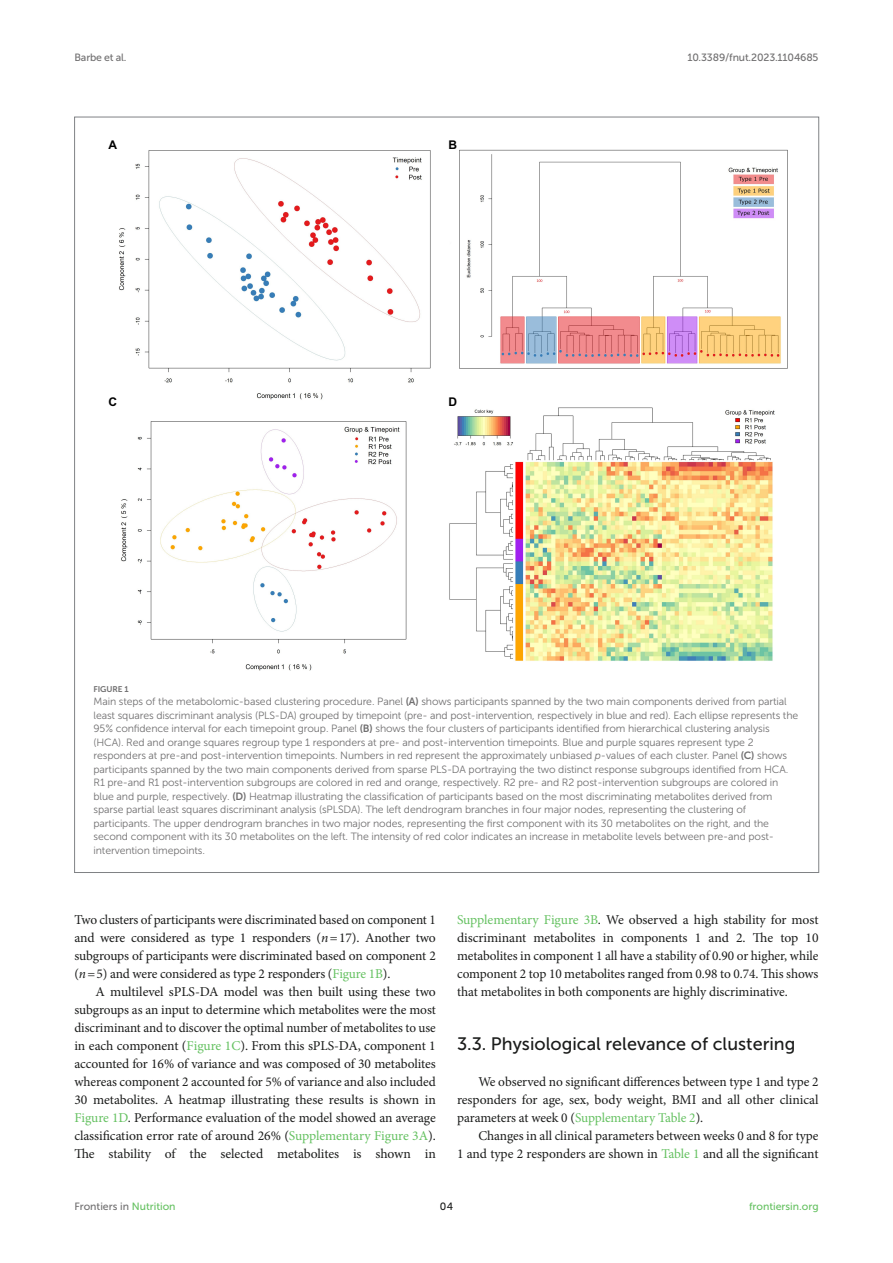
<style>
.page{position:relative;width:893px;height:1263px;background:#fff}
.page>*{position:absolute;margin:0;border:0;box-sizing:border-box;transform-origin:0 0}
.HEAD_2{font:18px "Museo Sans 500";color:#1b1c1b}
.TEXT{font:13.5px/18px "Minion Pro";letter-spacing:-.005em;color:#1b1c1b;text-align:justify}
.TEXT_FLUSH{font:13.5px/18px "Minion Pro";letter-spacing:-.01em;color:#1b1c1b;text-align:justify}
.t1{font:700 12px "Arial";color:#000}
.FIG_LEG{font:10.5px/13.5px "Museo Sans 300";letter-spacing:-.01em;color:#706f70}
.t2{font:10.5px "Museo Sans 500";letter-spacing:-.015em;color:#706f70}
.t3{font:10.5px "Museo Sans 500";color:#65c161}
.t4{font:10.5px "Museo Sans 500";color:#1b1c1b}
.FIG_HD{font:8.25px "Museo Sans 700";letter-spacing:-.01em;color:#706f70}
.s1{font-family:"Museo Sans 700"}
.s2{font-style:italic}
.s3{color:#65c161}
</style>
<div class="page">
<img style="left:119px;top:149px;width:669px;height:522px">
<p class="t2" style="left:74px;top:51px;width:54px">Barbe et al.</p>
<p class="t2" style="left:687px;top:51px;width:133px">10.3389/fnut.2023.1104685</p>
<p class="t1" style="left:109px;top:137px;width:10px">A</p>
<p class="t1" style="left:448px;top:137px;width:10px">B</p>
<p class="t1" style="left:109px;top:394px;width:10px">C</p>
<p class="t1" style="left:448px;top:394px;width:10px">D</p>
<p class="FIG_HD" style="left:94px;top:684px;width:37px">FIGURE 1</p>
<p class="FIG_LEG" style="left:94px;top:695px;width:706px">Main steps of the metabolomic-based clustering procedure. Panel <span class="s1">(A)</span> shows participants spanned by the two main components derived from partial least squares discriminant analysis (PLS-DA) grouped by timepoint (pre- and post-intervention, respectively in blue and red). Each ellipse represents the 95% confidence interval for each timepoint group. Panel <span class="s1">(B)</span> shows the four clusters of participants identified from hierarchical clustering analysis (HCA). Red and orange squares regroup type 1 responders at pre- and post-intervention timepoints. Blue and purple squares represent type 2 responders at pre-and post-intervention timepoints. Numbers in red represent the approximately unbiased <span class="s2">p</span>-values of each cluster. Panel <span class="s1">(C)</span> shows participants spanned by the two main components derived from sparse PLS-DA portraying the two distinct response subgroups identified from HCA.<br>R1 pre-and R1 post-intervention subgroups are colored in red and orange, respectively. R2 pre- and R2 post-intervention subgroups are colored in blue and purple, respectively. <span class="s1">(D)</span> Heatmap illustrating the classification of participants based on the most discriminating metabolites derived from sparse partial least squares discriminant analysis (sPLSDA). The left dendrogram branches in four major nodes, representing the clustering of participants. The upper dendrogram branches in two major nodes, representing the first component with its 30 metabolites on the right, and the second component with its 30 metabolites on the left. The intensity of red color indicates an increase in metabolite levels between pre-and post&shy;intervention timepoints.</p>
<p class="TEXT_FLUSH" style="left:74px;top:911px;width:363px">Two clusters of participants were discriminated based on component 1 and were considered as type 1 responders (<span class="s2">n</span>=17). Another two subgroups of participants were discriminated based on component 2 (<span class="s2">n</span>=5) and were considered as type 2 responders (<span class="s3">Figure 1B</span>).</p>
<p class="TEXT" style="left:74px;top:983px;width:363px;text-indent:21px">A multilevel sPLS-DA model was then built using these two subgroups as an input to determine which metabolites were the most discriminant and to discover the optimal number of metabolites to use in each component (<span class="s3">Figure 1C</span>). From this sPLS-DA, component 1 accounted for 16% of variance and was composed of 30 metabolites whereas component 2 accounted for 5% of variance and also included 30 metabolites. A heatmap illustrating these results is shown in <span class="s3">Figure 1D</span>. Performance evaluation of the model showed an average classification error rate of around 26% (<span class="s3">Supplementary Figure 3A</span>).<br>The stability of the selected metabolites is shown in</p>
<p class="TEXT" style="left:457px;top:911px;width:363px"><span class="s3">Supplementary Figure 3B</span>. We observed a high stability for most discriminant metabolites in components 1 and 2. The top 10 metabolites in component 1 all have a stability of 0.90 or higher, while component 2 top 10 metabolites ranged from 0.98 to 0.74. This shows that metabolites in both components are highly discriminative.</p>
<p class="HEAD_2" style="left:457px;top:1034px;width:340px">3.3. Physiological relevance of clustering</p>
<p class="TEXT_FLUSH" style="left:457px;top:1073px;width:363px;text-indent:21px">We observed no significant differences between type 1 and type 2 responders for age, sex, body weight, BMI and all other clinical parameters at week 0 (<span class="s3">Supplementary Table 2</span>).</p>
<p class="TEXT" style="left:457px;top:1127px;width:363px;text-align:right">Changes in all clinical parameters between weeks 0 and 8 for type<br>1 and type 2 responders are shown in <span class="s3">Table 1</span> and all the significant</p>
<p class="t2" style="left:74px;top:1200px;width:103px">Frontiers in <span class="s3">Nutrition</span></p>
<p class="t4" style="left:440px;top:1200px;width:15px">04</p>
<p class="t3" style="left:749px;top:1200px;width:71px">frontiersin.org</p>
</div>
